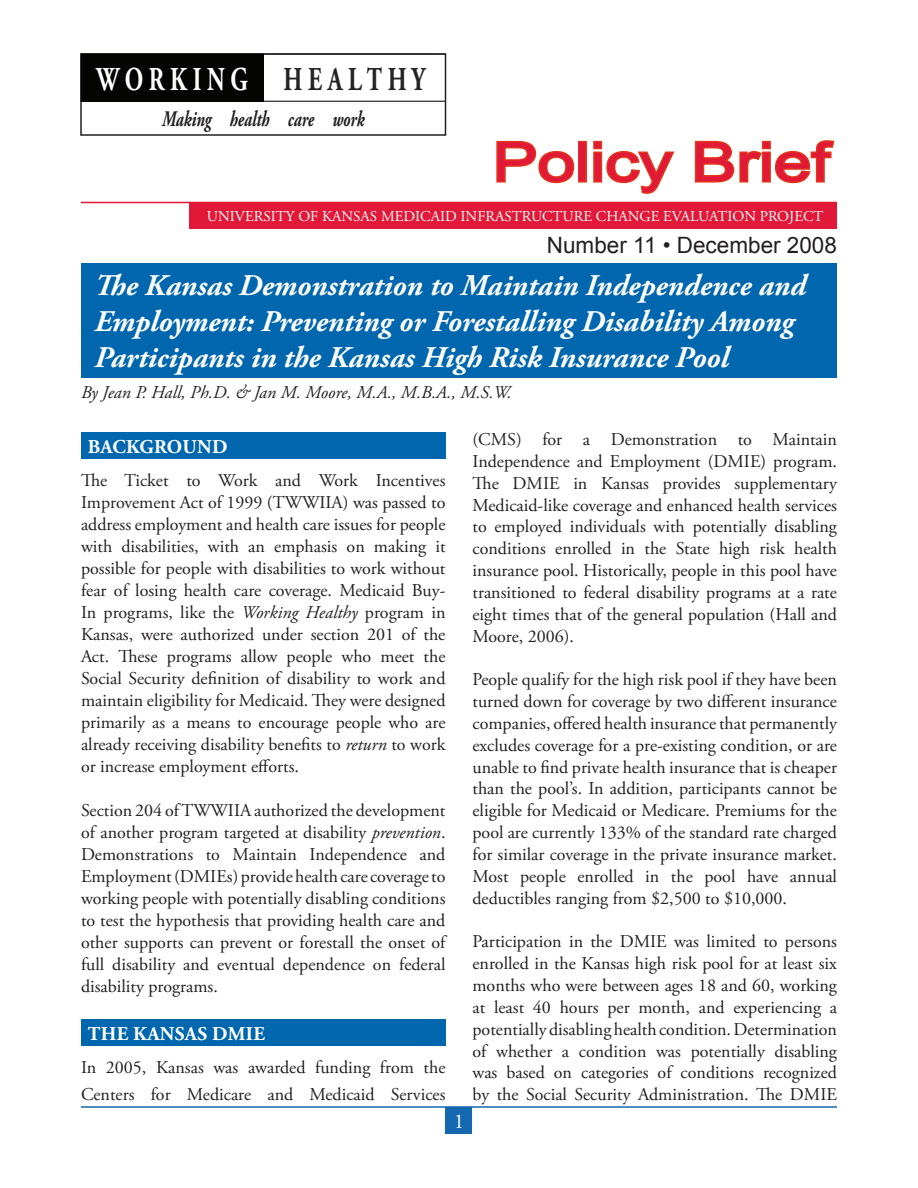
<style>
.page{position:relative;width:918px;height:1188px;background:#fff}
.page>*{position:absolute;margin:0;border:0;box-sizing:border-box;transform-origin:0 0}
.t1{font:54px "Arial";color:#e11837;scale:1.25 1}
.t2{font:700 33.3px "Adobe Garamond Pro";color:#fff;scale:.71 1}
.t3{font:700 33.3px "Adobe Garamond Pro";color:#262324;scale:.71 1}
.t4{font:italic 700 30px/36px "Adobe Garamond Pro";color:#fff}
.t5{font:22.5px "Arial";color:#231f20}
.t6{font:italic 700 22.2px "Adobe Garamond Pro";color:#231f20;scale:.71 1}
.t7{font:21px "Adobe Garamond Pro";color:#fff}
.t8{font:700 19.5px "Adobe Garamond Pro";letter-spacing:.015em;color:#fff}
.t9{font:18px/21.9px "Adobe Garamond Pro";color:#231f20;text-align:justify}
.t10{font:italic 18px "Adobe Garamond Pro";letter-spacing:-.005em;color:#231f20}
.t11{font:15px "Adobe Garamond Pro";color:#fff}
.s1{font-style:italic}
</style>
<div class="page">
<div style="left:80px;top:53px;width:366px;height:83px;border:2px solid #231f20"></div>
<svg style="left:496px;top:140px;width:79px;height:44px"></svg>
<div style="left:578px;top:141px;width:9px;height:42px;border:3px solid #e13619"></div>
<svg style="left:593px;top:140px;width:82px;height:54px"></svg>
<svg style="left:694px;top:140px;width:141px;height:44px"></svg>
<div style="left:263px;top:54px;width:183px;height:48px;border:1px solid #231f20"></div>
<div style="left:81px;top:54px;width:182px;height:47px;background:#040503"></div>
<div style="left:81px;top:54px;width:183px;height:48px;border:1px solid #040503"></div>
<hr style="left:81px;top:202px;width:756px;height:1px;background:#e21736">
<div style="left:189px;top:202px;width:648px;height:28px;background:#e11837"></div>
<div style="left:81px;top:263px;width:756px;height:115px;background:#0067ae"></div>
<div style="left:81px;top:432px;width:365px;height:27px;background:#0067ae"></div>
<div style="left:81px;top:1019px;width:365px;height:27px;background:#0067ae"></div>
<hr style="left:81px;top:1106px;width:756px;height:2px;background:#1468b0">
<div style="left:446px;top:1107px;width:26px;height:27px;background:#1468b0"></div>
<p class="t2" style="left:96px;top:60px;width:215px">W O R K I N G</p>
<p class="t3" style="left:284px;top:60px;width:201px">H E A L T H Y</p>
<p class="t6" style="left:162px;top:106px;width:287px">Making health care work</p>
<p class="t1" style="left:493px;top:132px;width:272px">Policy Brief</p>
<p class="t11" style="left:207px;top:208px;width:618px">UNIVERSITY OF KANSAS MEDICAID INFRASTRUCTURE CHANGE EVALUATION PROJECT</p>
<p class="t5" style="left:547px;top:232px;width:292px">Number 11 • December 2008</p>
<p class="t4" style="left:94px;top:269px;width:713px">The Kansas Demonstration to Maintain Independence and<br>Employment: Preventing or Forestalling Disability Among<br>Participants in the Kansas High Risk Insurance Pool</p>
<p class="t10" style="left:81px;top:382px;width:432px">By Jean P. Hall, Ph.D. &amp; Jan M. Moore, M.A., M.B.A., M.S.W.</p>
<p class="t8" style="left:88px;top:435px;width:54px">BACKGRO</p>
<p class="t8" style="left:182px;top:435px;width:47px">UND</p>
<p class="t9" style="left:81px;top:469px;width:366px">The Ticket to Work and Work Incentives Improvement Act of 1999 (TWWIIA) was passed to address employment and health care issues for people with disabilities, with an emphasis on making it possible for people with disabilities to work without fear of losing health care coverage. Medicaid Buy-In programs, like the <span class="s1">Working Healthy</span> program in Kansas, were authorized under section 201 of the Act. These programs allow people who meet the Social Security definition of disability to work and maintain eligibility for Medicaid. They were designed primarily as a means to encourage people who are already receiving disability benefits to <span class="s1">return</span> to work or increase employment efforts.</p>
<p class="t9" style="left:81px;top:800px;width:366px">Section 204 of TWWIIA authorized the development of another program targeted at disability <span class="s1">prevention</span>.<br>Demonstrations to Maintain Independence and Employment (DMIEs) provide health care coverage to working people with potentially disabling conditions to test the hypothesis that providing health care and other supports can prevent or forestall the onset of full disability and eventual dependence on federal disability programs.</p>
<p class="t8" style="left:88px;top:1022px;width:60px">THE KAN</p>
<p class="t8" style="left:175px;top:1022px;width:82px">SAS DMIE</p>
<p class="t9" style="left:81px;top:1054px;width:366px;line-height:27.5px">In 2005, Kansas was awarded funding from the<br>Centers for Medicare and Medicaid Services</p>
<p class="t7" style="left:454px;top:1109px;width:12px">1</p>
<p class="t9" style="left:472px;top:429px;width:366px">(CMS) for a Demonstration to Maintain Independence and Employment (DMIE) program.<br>The DMIE in Kansas provides supplementary Medicaid-like coverage and enhanced health services to employed individuals with potentially disabling conditions enrolled in the State high risk health insurance pool. Historically, people in this pool have transitioned to federal disability programs at a rate eight times that of the general population (Hall and Moore, 2006).</p>
<p class="t9" style="left:472px;top:669px;width:366px">People qualify for the high risk pool if they have been turned down for coverage by two different insurance companies, offered health insurance that permanently excludes coverage for a pre-existing condition, or are unable to find private health insurance that is cheaper than the pool’s. In addition, participants cannot be eligible for Medicaid or Medicare. Premiums for the pool are currently 133% of the standard rate charged for similar coverage in the private insurance market.<br>Most people enrolled in the pool have annual deductibles ranging from $2,500 to $10,000.</p>
<p class="t9" style="left:472px;top:931px;width:366px">Participation in the DMIE was limited to persons enrolled in the Kansas high risk pool for at least six months who were between ages 18 and 60, working at least 40 hours per month, and experiencing a potentially disabling health condition. Determination of whether a condition was potentially disabling was based on categories of conditions recognized by the Social Security Administration. The DMIE</p>
</div>
